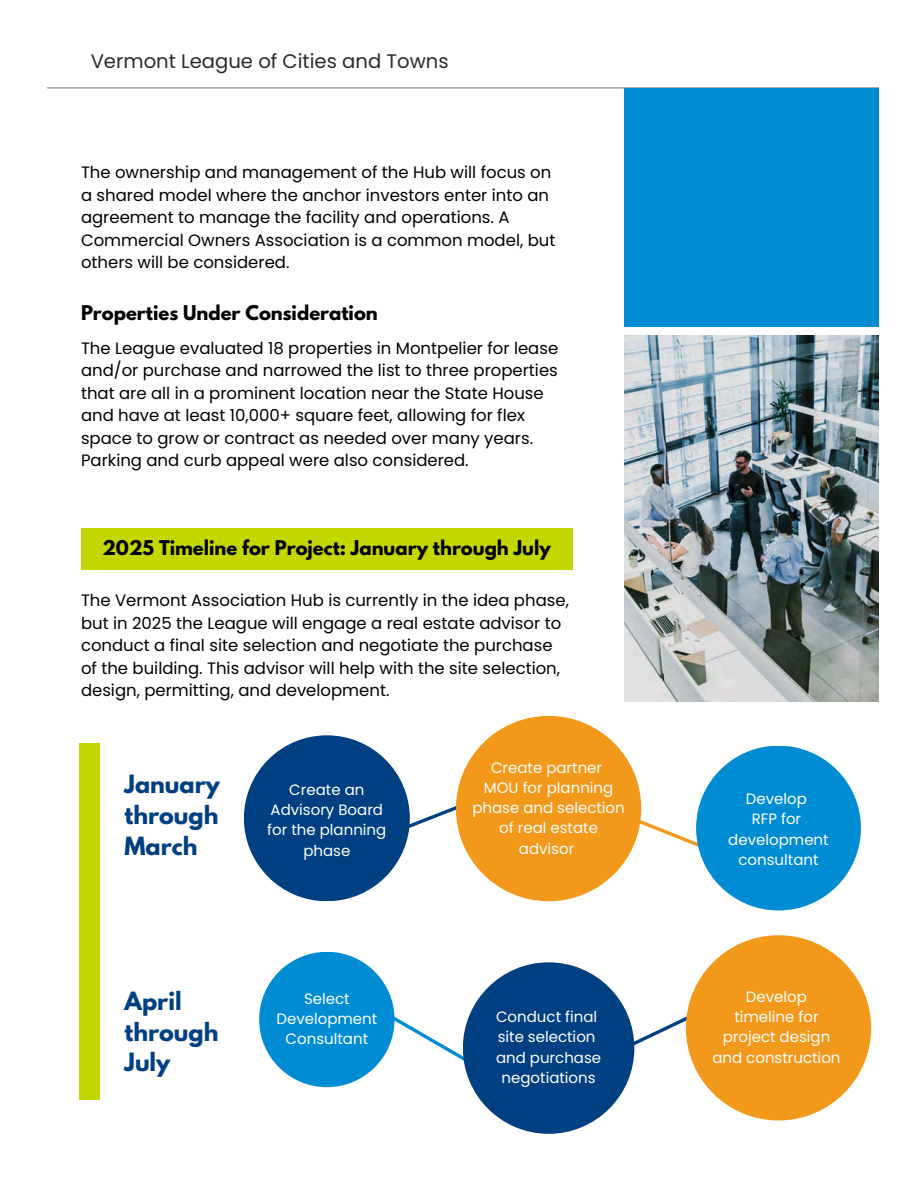
<style>
.page{position:relative;width:918px;height:1188px;background:#fff}
.page>*{position:absolute;margin:0;border:0;box-sizing:border-box;transform-origin:0 0}
.t1{font:700 22.35px/30.6px "League Spartan";color:#004082;text-align:justify}
.t2{font:19.65px "Poppins";color:#2b2b2b}
.t3{font:700 18px "League Spartan";color:#000}
.t4{font:16.5px/22.5px "Poppins";color:#000}
.t5{font:15px/20.2px "Poppins";color:#fff;text-align:center}
</style>
<div class="page">
<svg style="left:351px;top:994px;width:131px;height:100px"></svg>
<div style="left:259px;top:952px;width:136px;height:135px;background:#008cd3;border-radius:50%"></div>
<svg style="left:614px;top:992px;width:90px;height:91px"></svg>
<div style="left:463px;top:962px;width:171px;height:172px;background:#004082;border-radius:50%"></div>
<div style="left:686px;top:935px;width:185px;height:185px;background:#f2981b;border-radius:50%"></div>
<hr style="left:47px;top:87px;width:832px;height:1px;background:#808080">
<div style="left:624px;top:88px;width:255px;height:238px;background:#008cd3"></div>
<img style="left:624px;top:335px;width:255px;height:366px">
<div style="left:81px;top:528px;width:491px;height:41px;background:#c4d700"></div>
<div style="left:80px;top:743px;width:20px;height:357px;background:#c4d700"></div>
<svg style="left:399px;top:782px;width:72px;height:77px"></svg>
<svg style="left:612px;top:781px;width:99px;height:95px"></svg>
<div style="left:456px;top:716px;width:185px;height:185px;background:#f2981b;border-radius:50%"></div>
<div style="left:696px;top:746px;width:165px;height:164px;background:#008cd3;border-radius:50%"></div>
<div style="left:244px;top:735px;width:166px;height:166px;background:#004082;border-radius:50%"></div>
<p class="t2" style="left:91px;top:47px;width:359px">Vermont League of Cities and Towns</p>
<p class="t4" style="left:81px;top:161px;width:476px">The ownership and management of the Hub will focus on a shared model where the anchor investors enter into an agreement to manage the facility and operations. A Commercial Owners Association is a common model, but others will be considered.</p>
<p class="t3" style="left:81px;top:304px;width:298px">Properties Under Consideration</p>
<h1 class="t4" style="left:81px;top:336px;width:479px">The League evaluated 18 properties in Montpelier for lease and/or purchase and narrowed the list to three properties that are all in a prominent location near the State House and have at least 10,000+ square feet, allowing for flex space to grow or contract as needed over many years.<br>Parking and curb appeal were also considered.</h1>
<p class="t3" style="left:102px;top:539px;width:450px">2025 Timeline for Project: January through July</p>
<p class="t4" style="left:81px;top:589px;width:489px">The Vermont Association Hub is currently in the idea phase, but in 2025 the League will engage a real estate advisor to conduct a final site selection and negotiate the purchase of the building. This advisor will help with the site selection, design, permitting, and development.</p>
<p class="t1" style="left:125px;top:772px;width:97px">January through March</p>
<h1 class="t5" style="left:267px;top:780px;width:121px">Create an<br>Advisory Board for the planning phase</h1>
<p class="t1" style="left:125px;top:989px;width:95px;text-align:left">April through<br>July</p>
<h3 class="t5" style="left:276px;top:988px;width:102px">Select<br>Development<br>Consultant</h3>
<p class="t5" style="left:491px;top:757px;width:113px">Create partner</p>
<p class="t5" style="left:472px;top:777px;width:154px">MOU for planning phase and selection of real estate advisor</p>
<p class="t5" style="left:746px;top:789px;width:63px">Develop</p>
<p class="t5" style="left:752px;top:809px;width:51px">RFP for</p>
<p class="t5" style="left:728px;top:829px;width:102px">development consultant</p>
<p class="t5" style="left:496px;top:1007px;width:103px">Conduct final</p>
<p class="t5" style="left:498px;top:1027px;width:99px">site selection</p>
<h2 class="t5" style="left:496px;top:1047px;width:107px">and purchase negotiations</h2>
<p class="t5" style="left:746px;top:987px;width:63px">Develop</p>
<h2 class="t5" style="left:734px;top:1007px;width:86px">timeline for</h2>
<p class="t5" style="left:723px;top:1027px;width:109px">project design</p>
<p class="t5" style="left:712px;top:1047px;width:130px">and construction</p>
</div>
